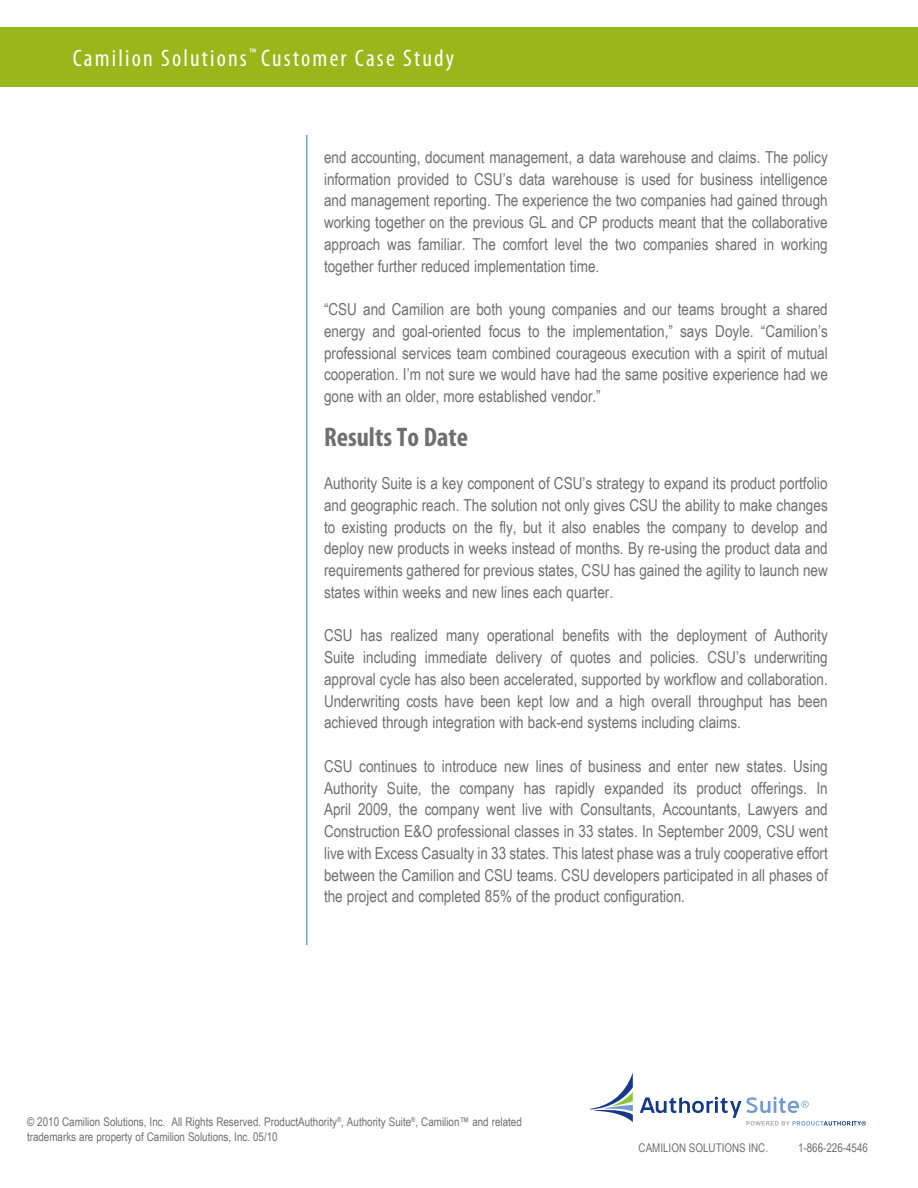
<style>
.page{position:relative;width:918px;height:1188px;background:#fff}
.page>*{position:absolute;margin:0;border:0;box-sizing:border-box;transform-origin:0 0}
.t1{font:700 condensed 27px "Myriad Pro";color:#706f6f}
.t2{font:condensed 24px "Myriad Pro";letter-spacing:.09em;color:#fff}
.t3{font:16.5px/21.8px "Arial Narrow";color:#706f6f;text-align:justify}
.t4{font:12px/14.4px "Arial Narrow";color:#6f6f6f}
</style>
<div class="page">
<div style="left:0;top:27px;width:918px;height:59px;background:#99b71b"></div>
<hr style="left:306px;top:135px;width:2px;height:810px;background:#739dd3">
<svg style="left:590px;top:1072px;width:43px;height:50px"></svg>
<svg style="left:640px;top:1097px;width:226px;height:29px"></svg>
<h2 class="t2" style="left:73px;top:44px;width:383px">Camilion Solutions<sup>™</sup> Customer Case Study</h2>
<p class="t3" style="left:324px;top:145px;width:505px">end accounting, document management, a data warehouse and claims. The policy information provided to CSU’s data warehouse is used for business intelligence and management reporting. The experience the two companies had gained through working together on the previous GL and CP products meant that the collaborative approach was familiar. The comfort level the two companies shared in working together further reduced implementation time.</p>
<p class="t3" style="left:324px;top:298px;width:505px">“CSU and Camilion are both young companies and our teams brought a shared energy and goal-oriented focus to the implementation,” says Doyle. “Camilion’s professional services team combined courageous execution with a spirit of mutual cooperation. I’m not sure we would have had the same positive experience had we gone with an older, more established vendor.”</p>
<p class="t1" style="left:324px;top:420px;width:146px">Results To Date</p>
<p class="t3" style="left:324px;top:472px;width:505px">Authority Suite is a key component of CSU’s strategy to expand its product portfolio and geographic reach. The solution not only gives CSU the ability to make changes to existing products on the fly, but it also enables the company to develop and deploy new products in weeks instead of months. By re-using the product data and requirements gathered for previous states, CSU has gained the agility to launch new states within weeks and new lines each quarter.</p>
<p class="t3" style="left:324px;top:624px;width:505px">CSU has realized many operational benefits with the deployment of Authority Suite including immediate delivery of quotes and policies. CSU’s underwriting approval cycle has also been accelerated, supported by workflow and collaboration.<br>Underwriting costs have been kept low and a high overall throughput has been achieved through integration with back-end systems including claims.</p>
<p class="t3" style="left:324px;top:754px;width:505px">CSU continues to introduce new lines of business and enter new states. Using Authority Suite, the company has rapidly expanded its product offerings. In April 2009, the company went live with Consultants, Accountants, Lawyers and Construction E&amp;O professional classes in 33 states. In September 2009, CSU went live with Excess Casualty in 33 states. This latest phase was a truly cooperative effort between the Camilion and CSU teams. CSU developers participated in all phases of the project and completed 85% of the product configuration.</p>
<p class="t4" style="left:27px;top:1115px;width:496px">© 2010 Camilion Solutions, Inc. All Rights Reserved. ProductAuthority<sup>®</sup>, Authority Suite<sup>®</sup>, Camilion™ and related trademarks are property of Camilion Solutions, Inc. 05/10</p>
<p class="t4" style="left:639px;top:1140px;width:131px">CAMILION SOLUTIONS INC.</p>
<p class="t4" style="left:798px;top:1140px;width:72px">1-866-226-4546</p>
</div>
